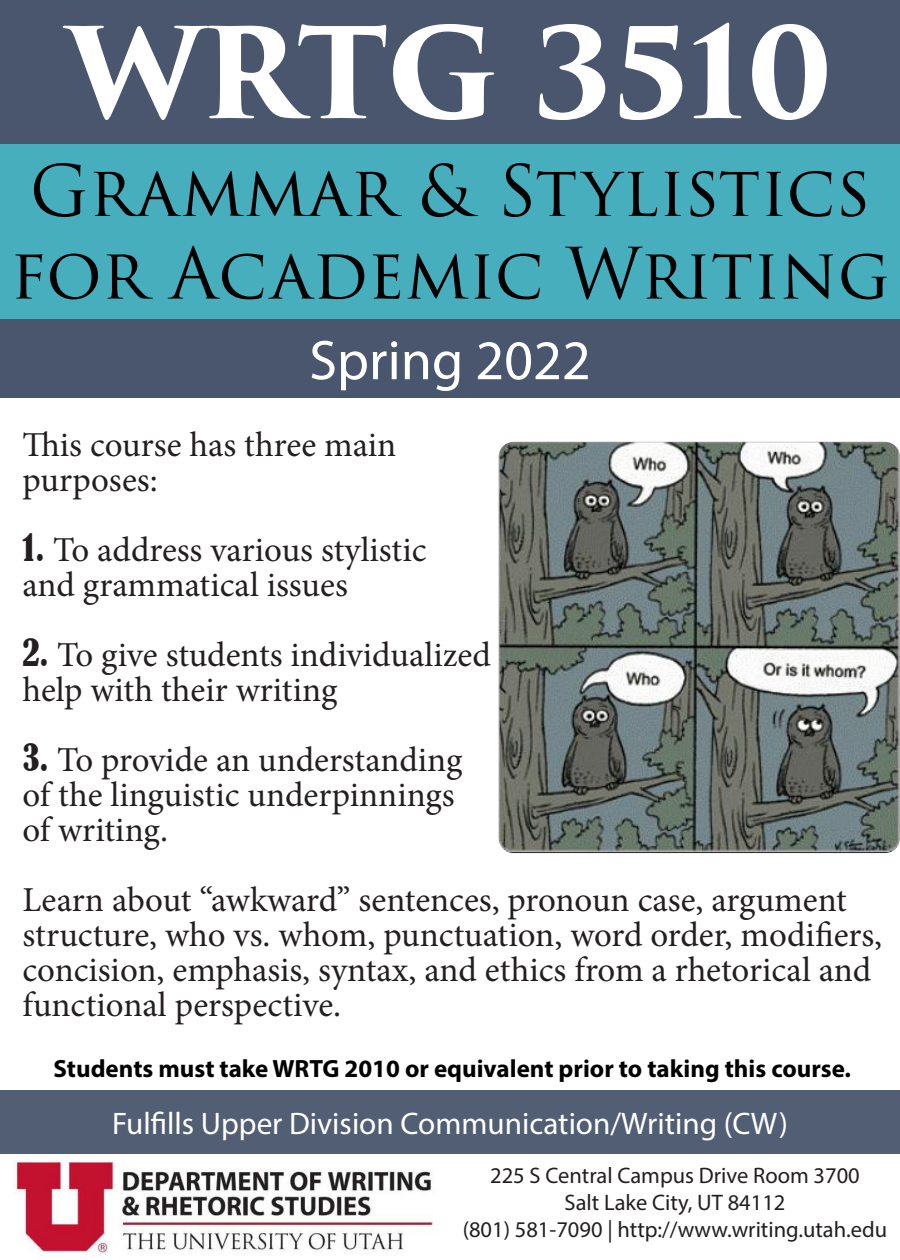
<style>
.page{position:relative;width:900px;height:1260px;background:#fff}
.page>*{position:absolute;margin:0;border:0;box-sizing:border-box;transform-origin:0 0}
.t1{font:700 122.5px "Trajan Pro 3";letter-spacing:-.01em;color:#fff}
.t2{font:68.75px/82.5px "Trajan Pro 3";color:#000}
.t3{font:56.25px "Myriad Pro";color:#fff}
.t4{font:35px/35px "Minion Pro";color:#231f20}
.t5{font:31.25px "Myriad Pro";color:#fff}
.t6{font:700 25px "Myriad Pro";color:#000}
.t7{font:22.5px "Myriad Pro";color:#231f20}
.s1{font-family:"Bernard";font-stretch:condensed}
</style>
<div class="page">
<img style="left:12px;top:1160px;width:423px;height:94px">
<div style="left:0;top:0;width:900px;height:144px;background:#4a566e"></div>
<div style="left:0;top:144px;width:900px;height:175px;background:#46aebd"></div>
<div style="left:0;top:1091px;width:900px;height:63px;background:#515e73"></div>
<div style="left:0;top:319px;width:900px;height:79px;background:#4a566e"></div>
<img style="left:499px;top:442px;width:401px;height:411px">
<p class="t1" style="left:66px;top:-18px;width:769px">WRTG 3510</p>
<p class="t2" style="left:10px;top:153px;width:882px">Grammar &amp; Stylistics for Academic Writing</p>
<p class="t3" style="left:309px;top:326px;width:283px">Spring 2022</p>
<p class="t4" style="left:22px;top:428px;width:375px">This course has three main</p>
<p class="t4" style="left:22px;top:463px;width:137px">purposes:</p>
<p class="t4" style="left:22px;top:533px;width:406px"><span class="s1">1.</span> To address various stylistic</p>
<p class="t4" style="left:22px;top:568px;width:327px">and grammatical issues</p>
<p class="t4" style="left:22px;top:638px;width:470px"><span class="s1">2.</span> To give students individualized</p>
<p class="t4" style="left:22px;top:673px;width:316px">help with their writing</p>
<p class="t4" style="left:22px;top:743px;width:442px"><span class="s1">3.</span> To provide an understanding</p>
<p class="t4" style="left:22px;top:778px;width:434px">of the linguistic underpinnings</p>
<p class="t4" style="left:22px;top:813px;width:147px">of writing.</p>
<p class="t4" style="left:22px;top:883px;width:861px">Learn about “awkward” sentences, pronoun case, argument structure, who vs. whom, punctuation, word order, modifiers, concision, emphasis, syntax, and ethics from a rhetorical and functional perspective.</p>
<p class="t6" style="left:54px;top:1052px;width:799px">Students must take WRTG 2010 or equivalent prior to taking this course.</p>
<p class="t5" style="left:112px;top:1104px;width:677px">Fulfills Upper Division Communication/Writing (CW)</p>
<p class="t7" style="left:490px;top:1162px;width:371px">225 S Central Campus Drive Room 3700</p>
<p class="t7" style="left:565px;top:1189px;width:222px">Salt Lake City, UT 84112</p>
<p class="t7" style="left:463px;top:1216px;width:426px">(801) 581-7090 | http://www.writing.utah.edu</p>
</div>
